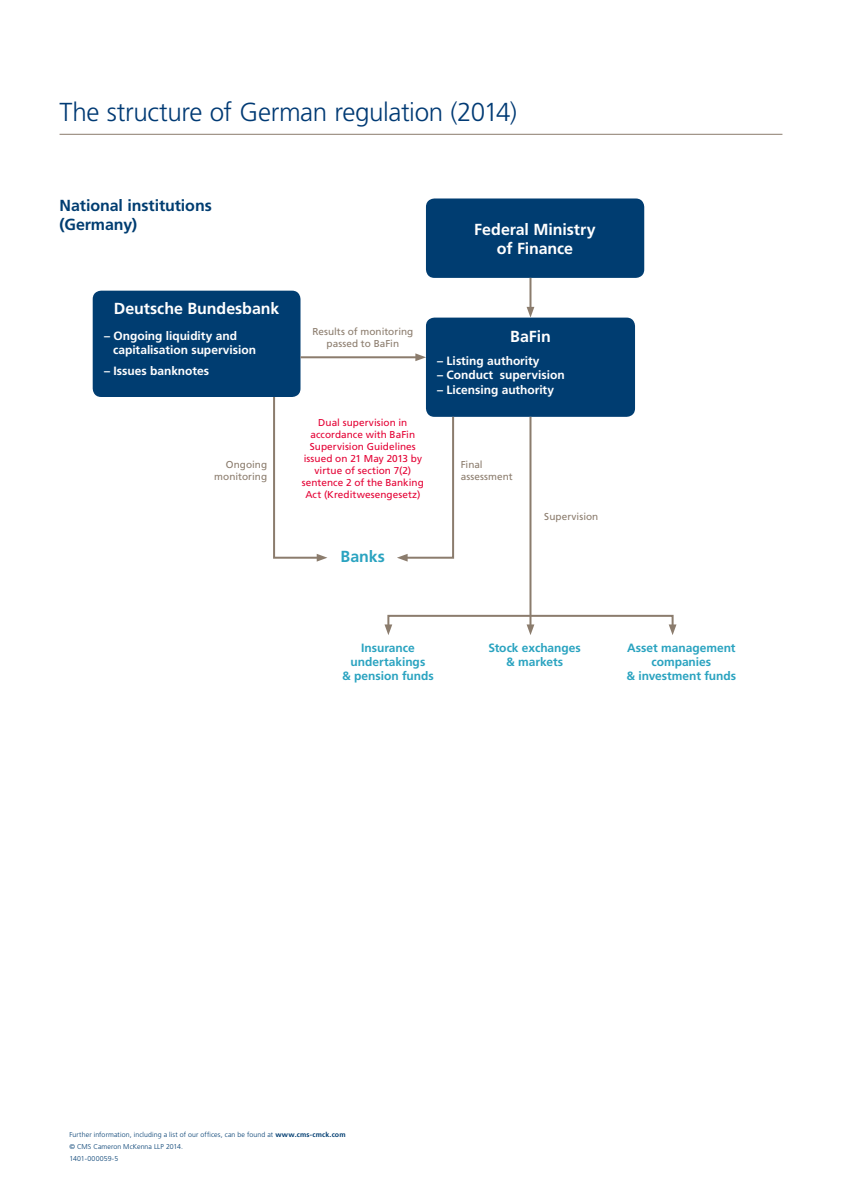
<style>
.page{position:relative;width:842px;height:1191px;background:#fff}
.page>*{position:absolute;margin:0;border:0;box-sizing:border-box;transform-origin:0 0}
._1_1__Heading_with_l{font:300 26px "Frutiger LT Pro";letter-spacing:-.015em;color:#003a74}
._6_5__Name__7_5_10_5{font:700 16px/19.2px "Frutiger LT Pro";letter-spacing:-.005em;color:#fff;text-align:center}
._6_5__Name__7_5_10_5-2{font:700 16px/19.2px "Frutiger LT Pro";letter-spacing:-.005em;color:#003d71}
._6_5__Name__7_5_10_5-3{font:700 16px "Frutiger LT Pro";color:#2aa3c0}
._6_5__Name__7_5_10_5-4{font:700 12px/14.4px "Frutiger LT Pro";color:#fff}
._6_5__Name__7_5_10_5-5{font:700 12px/14.4px "Frutiger LT Pro";letter-spacing:-.005em;color:#2aa3c0;text-align:center}
._6_5__Name__7_5_10_5-6{font:10px/12px "Frutiger LT Pro";letter-spacing:.005em;color:#e40034;text-align:center}
._6_5__Name__7_5_10_5-7{font:10px/12px "Frutiger LT Pro";letter-spacing:.005em;color:#8b7c6d;text-align:center}
._4_1__Copy_text__8_5{font:300 7px "Frutiger LT Pro";letter-spacing:.015em;color:#003d71}
.s1{font-weight:700}
</style>
<div class="page">
<hr style="left:60px;top:134px;width:722px;height:1px;background:#8b7c6d">
<div style="left:93px;top:291px;width:207px;height:106px;background:#003d71;border-radius:9px"></div>
<div style="left:426px;top:198px;width:218px;height:80px;background:#003d71;border-radius:9px"></div>
<div style="left:426px;top:317px;width:209px;height:100px;background:#003d71;border-radius:9px"></div>
<hr style="left:529px;top:278px;width:2px;height:33px;background:#8b7c6d">
<svg style="left:527px;top:307px;width:7px;height:10px"></svg>
<hr style="left:300px;top:356px;width:119px;height:2px;background:#8b7c6d">
<svg style="left:415px;top:353px;width:11px;height:8px"></svg>
<hr style="left:529px;top:417px;width:2px;height:211px;background:#8b7c6d">
<svg style="left:527px;top:624px;width:7px;height:11px"></svg>
<div style="left:387px;top:615px;width:287px;height:14px;border:2px solid #8b7c6d"></div>
<svg style="left:669px;top:624px;width:7px;height:11px"></svg>
<svg style="left:384px;top:624px;width:8px;height:11px"></svg>
<svg style="left:397px;top:415px;width:58px;height:146px"></svg>
<svg style="left:273px;top:395px;width:54px;height:166px"></svg>
<p class="_1_1__Heading_with_l" style="left:60px;top:97px;width:459px">The structure of German regulation (2014)</p>
<p class="_6_5__Name__7_5_10_5-2" style="left:60px;top:195px;width:154px">National institutions (Germany)</p>
<p class="_6_5__Name__7_5_10_5" style="left:114px;top:299px;width:167px">Deutsche Bundesbank</p>
<p class="_6_5__Name__7_5_10_5-4" style="left:113px;top:328px;width:145px;text-indent:-9px">– Ongoing liquidity and capitalisation supervision</p>
<p class="_6_5__Name__7_5_10_5-4" style="left:104px;top:363px;width:107px">– Issues banknotes</p>
<p class="_6_5__Name__7_5_10_5" style="left:474px;top:219px;width:123px">Federal Ministry of Finance</p>
<p class="_6_5__Name__7_5_10_5-7" style="left:312px;top:326px;width:102px">Results of monitoring passed to BaFin</p>
<p class="_6_5__Name__7_5_10_5" style="left:510px;top:327px;width:42px">BaFin</p>
<p class="_6_5__Name__7_5_10_5-4" style="left:437px;top:353px;width:104px">– Listing authority</p>
<p class="_6_5__Name__7_5_10_5-4" style="left:437px;top:368px;width:129px">– Conduct supervision</p>
<p class="_6_5__Name__7_5_10_5-4" style="left:437px;top:382px;width:118px">– Licensing authority</p>
<p class="_6_5__Name__7_5_10_5-6" style="left:302px;top:416px;width:124px">Dual supervision in accordance with BaFin<br>Supervision Guidelines issued on 21 May 2013 by virtue of section 7(2) sentence 2 of the Banking<br>Act (Kreditwesengesetz)</p>
<p class="_6_5__Name__7_5_10_5-7" style="left:214px;top:459px;width:54px;text-align:right">Ongoing monitoring</p>
<p class="_6_5__Name__7_5_10_5-7" style="left:461px;top:459px;width:54px;text-align:left">Final assessment</p>
<p class="_6_5__Name__7_5_10_5-3" style="left:341px;top:547px;width:46px">Banks</p>
<p class="_6_5__Name__7_5_10_5-7" style="left:544px;top:510px;width:56px">Supervision</p>
<p class="_6_5__Name__7_5_10_5-5" style="left:342px;top:640px;width:93px">Insurance undertakings<br>&amp; pension funds</p>
<p class="_6_5__Name__7_5_10_5-5" style="left:488px;top:640px;width:94px">Stock exchanges &amp; markets</p>
<p class="_6_5__Name__7_5_10_5-5" style="left:626px;top:640px;width:111px">Asset management companies<br>&amp; investment funds</p>
<p class="_4_1__Copy_text__8_5" style="left:69px;top:1130px;width:278px">Further information, including a list of our offices, can be found at <span class="s1">www.cms-cmck.com</span></p>
<p class="_4_1__Copy_text__8_5" style="left:69px;top:1142px;width:115px">© CMS Cameron McKenna LLP 2014.</p>
<p class="_4_1__Copy_text__8_5" style="left:69px;top:1154px;width:50px">1401-000059-5</p>
</div>
